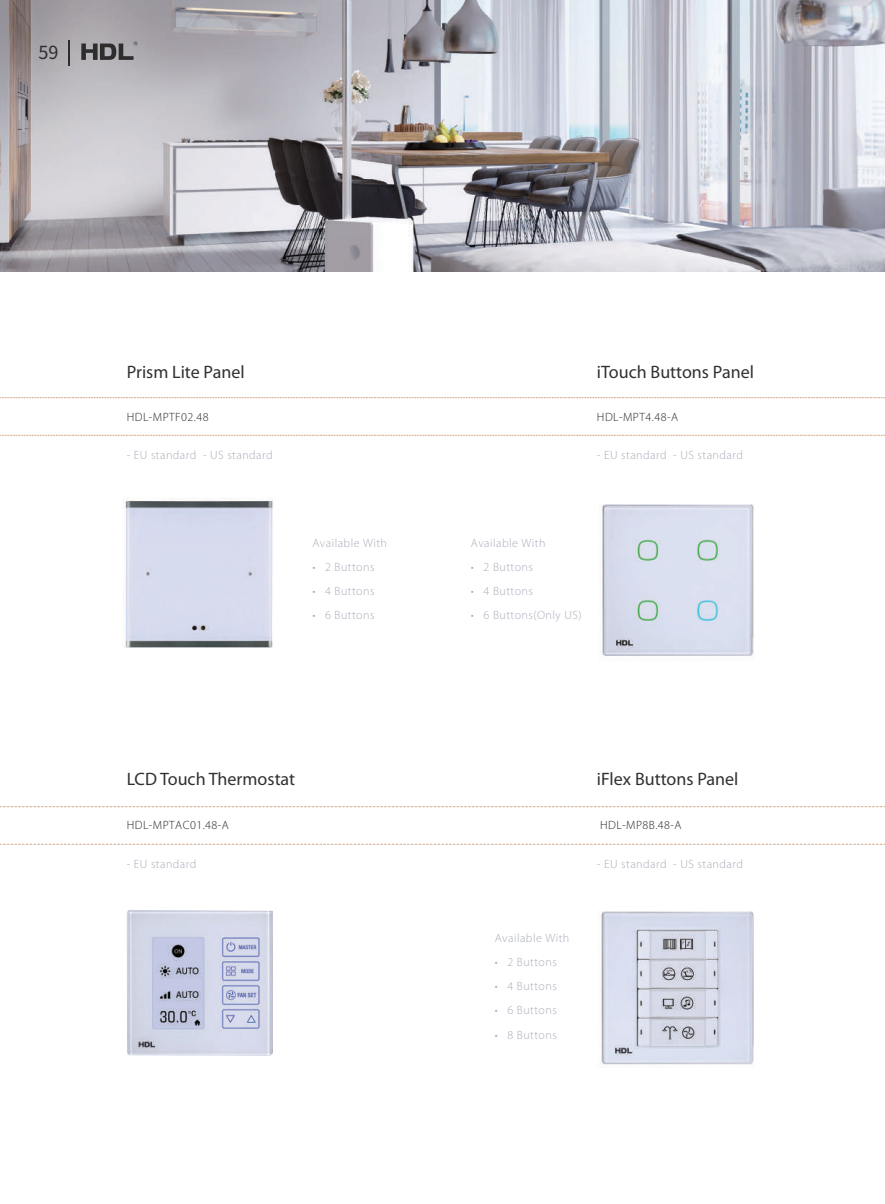
<style>
.page{position:relative;width:885px;height:1204px;background:#fff}
.page>*{position:absolute;margin:0;border:0;box-sizing:border-box;transform-origin:0 0}
.t1{font:18px "Myriad Pro";color:#303133}
.t2{font:18px "Source Han Sans CN";color:#2d2d2d}
.t3{font:300 12px "Myriad Pro";letter-spacing:.04em;color:#a9adb9}
.t4{font:300 12px "Myriad Pro";letter-spacing:.04em;color:#262626}
</style>
<div class="page">
<img style="left:0;top:0;width:884px;height:272px">
<img style="left:600px;top:504px;width:155px;height:153px">
<img style="left:123px;top:498px;width:150px;height:150px">
<img style="left:598px;top:911px;width:156px;height:155px">
<img style="left:127px;top:910px;width:146px;height:145px">
<svg style="left:81px;top:41px;width:57px;height:19px"></svg>
<hr style="left:68px;top:40px;width:2px;height:25px;background:#2d2d2d">
<svg style="left:0;top:806px;width:884px;height:1px"></svg>
<svg style="left:0;top:844px;width:884px;height:1px"></svg>
<svg style="left:0;top:397px;width:884px;height:1px"></svg>
<svg style="left:0;top:435px;width:884px;height:1px"></svg>
<h1 class="t2" style="left:39px;top:42px;width:21px">59</h1>
<h1 class="t1" style="left:127px;top:362px;width:119px">Prism Lite Panel</h1>
<h1 class="t1" style="left:597px;top:362px;width:158px">iTouch Buttons Panel</h1>
<p class="t4" style="left:127px;top:410px;width:83px">HDL-MPTF02.48</p>
<p class="t3" style="left:127px;top:448px;width:147px">- EU standard - US standard</p>
<p class="t3" style="left:312px;top:536px;width:76px">Available With</p>
<p class="t3" style="left:312px;top:560px;width:64px">• 2 Buttons</p>
<p class="t3" style="left:312px;top:584px;width:64px">• 4 Buttons</p>
<p class="t3" style="left:312px;top:608px;width:64px">• 6 Buttons</p>
<p class="t4" style="left:597px;top:410px;width:83px">HDL-MPT4.48-A</p>
<p class="t3" style="left:597px;top:448px;width:147px">- EU standard - US standard</p>
<p class="t3" style="left:471px;top:536px;width:76px">Available With</p>
<p class="t3" style="left:471px;top:560px;width:64px">• 2 Buttons</p>
<p class="t3" style="left:471px;top:584px;width:64px">• 4 Buttons</p>
<p class="t3" style="left:471px;top:608px;width:112px">• 6 Buttons(Only US)</p>
<h1 class="t1" style="left:127px;top:768px;width:170px">LCD Touch Thermostat</h1>
<h1 class="t1" style="left:597px;top:768px;width:143px">iFlex Buttons Panel</h1>
<p class="t4" style="left:127px;top:818px;width:104px">HDL-MPTAC01.48-A</p>
<p class="t3" style="left:127px;top:857px;width:71px">- EU standard</p>
<p class="t3" style="left:494px;top:931px;width:76px">Available With</p>
<p class="t3" style="left:494px;top:955px;width:64px">• 2 Buttons</p>
<p class="t3" style="left:494px;top:979px;width:64px">• 4 Buttons</p>
<p class="t3" style="left:494px;top:1003px;width:64px">• 6 Buttons</p>
<p class="t3" style="left:494px;top:1027px;width:64px">• 8 Buttons</p>
<p class="t4" style="left:600px;top:818px;width:83px">HDL-MP8B.48-A</p>
<p class="t3" style="left:597px;top:857px;width:147px">- EU standard - US standard</p>
</div>
